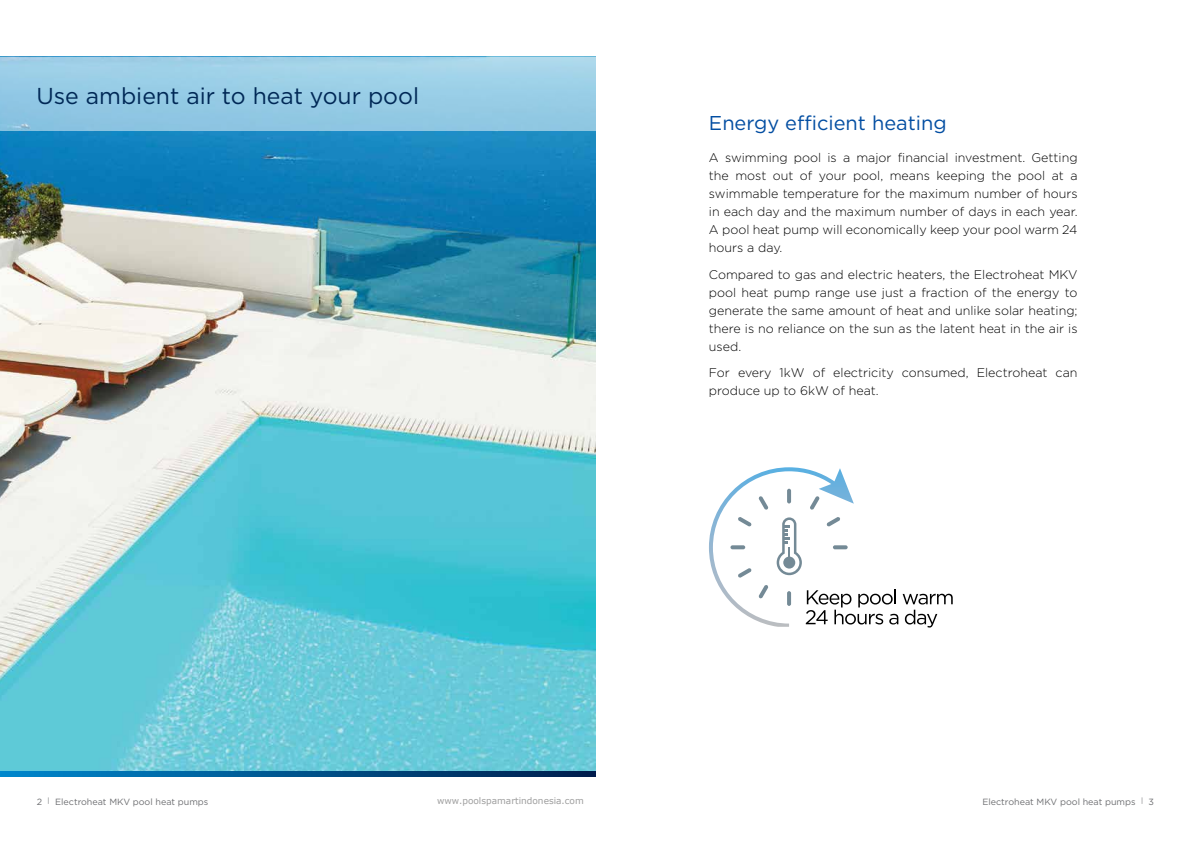
<style>
.page{position:relative;width:1191px;height:842px;background:#fff}
.page>*{position:absolute;margin:0;border:0;box-sizing:border-box;transform-origin:0 0}
.t1{font:23px "Gotham HTF";color:#002856}
.t2{font:20px "Gotham HTF";color:#034ea2}
.t3{font:300 12.5px/18px "Gotham HTF";color:#000;text-align:justify}
.t4{font:9px "Gotham HTF";color:#6d6e71}
</style>
<div class="page">
<img style="left:0;top:130px;width:595px;height:641px">
<div style="left:0;top:57px;width:595px;height:73px;background:linear-gradient(to bottom,#a6d5ea,#8bc4e1)"></div>
<svg style="left:0;top:771px;width:595px;height:6px;background:#00538c"></svg>
<svg style="left:709px;top:467px;width:243px;height:160px"></svg>
<h1 class="t1" style="left:36px;top:84px;width:384px">Use ambient air to heat your pool</h1>
<h2 class="t2" style="left:709px;top:112px;width:239px">Energy efficient heating</h2>
<p class="t3" style="left:709px;top:149px;width:370px">A swimming pool is a major financial investment. Getting the most out of your pool, means keeping the pool at a swimmable temperature for the maximum number of hours in each day and the maximum number of days in each year.<br>A pool heat pump will economically keep your pool warm 24 hours a day.</p>
<p class="t3" style="left:709px;top:265px;width:370px">Compared to gas and electric heaters, the Electroheat MKV pool heat pump range use just a fraction of the energy to generate the same amount of heat and unlike solar heating; there is no reliance on the sun as the latent heat in the air is used.</p>
<p class="t3" style="left:709px;top:364px;width:370px">For every 1kW of electricity consumed, Electroheat can produce up to 6kW of heat.</p>
<p class="t4" style="left:37px;top:796px;width:173px">2 <sup>|</sup> Electroheat MKV pool heat pumps</p>
<p class="t4" style="left:982px;top:796px;width:162px">Electroheat MKV pool heat pumps <sup>|</sup></p>
<p class="t4" style="left:1148px;top:796px;width:7px">3</p>
</div>
